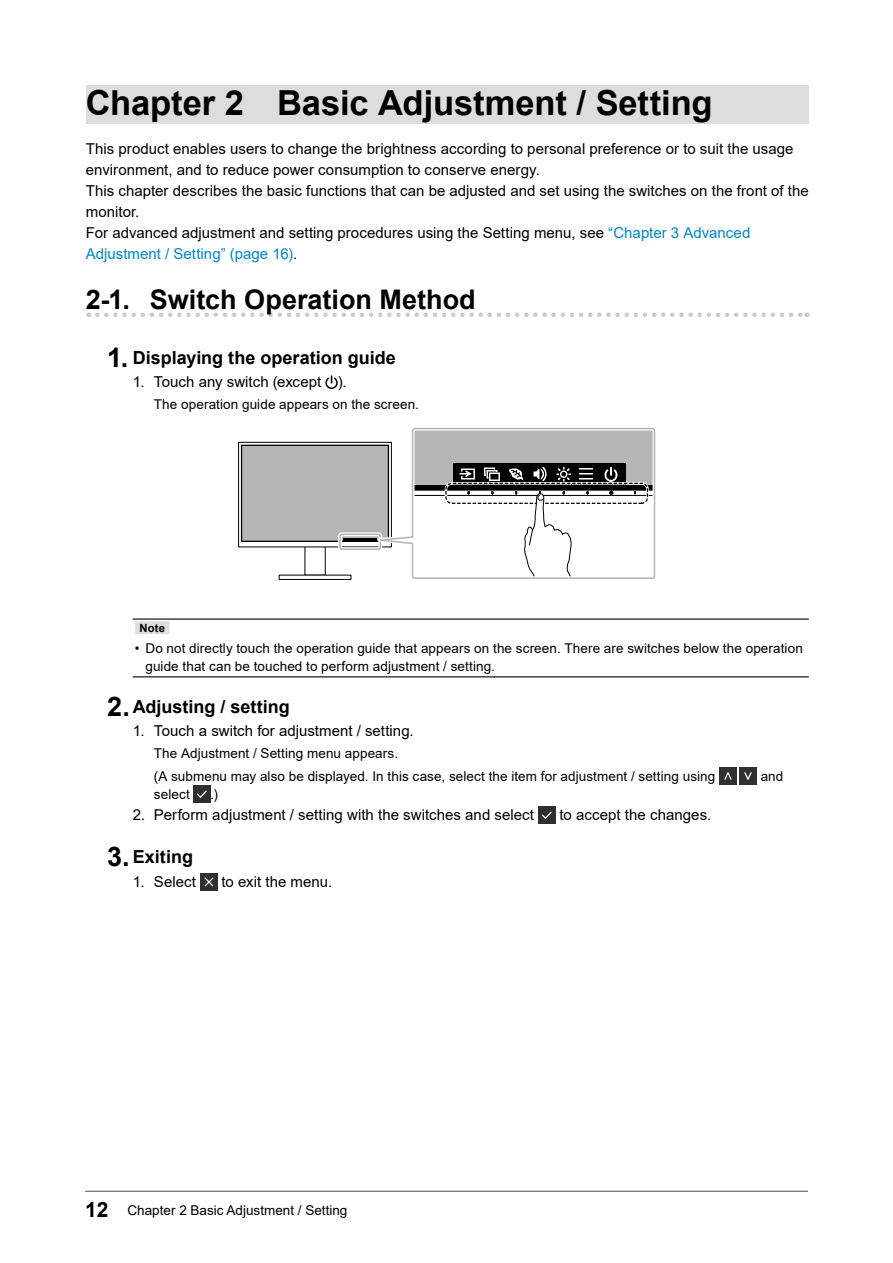
<style>
.page{position:relative;width:893px;height:1263px;background:#fff}
.page>*{position:absolute;margin:0;border:0;box-sizing:border-box;transform-origin:0 0}
.t1{font:700 34.5px "Arial";letter-spacing:-.005em;color:#000}
.t2{font:700 27px "Arial";color:#000}
.t3{font:700 18px "Arial";color:#000}
.t4{font:15px/21px "Arial";letter-spacing:.005em;color:#000}
.t5{font:13.5px/18px "Arial";letter-spacing:.005em;color:#000}
.t6{font:700 11.25px "Arial";color:#000}
.s1{color:#0087c3}
.s2{font-size:27px}
.s3{font-weight:700;font-size:21px}
</style>
<div class="page">
<div style="left:86px;top:85px;width:723px;height:39px;background:#dcdddd"></div>
<svg style="left:97px;top:312px;width:710px;height:5px"></svg>
<svg style="left:325px;top:375px;width:13px;height:14px"></svg>
<div style="left:279px;top:575px;width:72px;height:5px;border:1px solid #000"></div>
<div style="left:238px;top:442px;width:154px;height:105px;border:1px solid #000"></div>
<div style="left:242px;top:445px;width:146px;height:96px;background:#b5b6b6"></div>
<div style="left:241px;top:445px;width:148px;height:97px;border:1px solid #000"></div>
<hr style="left:343px;top:539px;width:34px;height:2px;background:#000">
<div style="left:338px;top:532px;width:44px;height:19px;border:4px solid #fff;border-radius:2px"></div>
<div style="left:339px;top:533px;width:42px;height:17px;border:2px solid #b5b6b6;border-radius:2px"></div>
<svg style="left:376px;top:427px;width:280px;height:152px"></svg>
<hr style="left:133px;top:618px;width:676px;height:2px;background:#000">
<hr style="left:133px;top:676px;width:676px;height:1px;background:#000">
<div style="left:135px;top:621px;width:34px;height:13px;background:#dcdddd"></div>
<img style="left:719px;top:767px;width:17px;height:17px">
<img style="left:740px;top:767px;width:17px;height:17px">
<img style="left:194px;top:785px;width:17px;height:17px">
<img style="left:538px;top:806px;width:17px;height:17px">
<img style="left:200px;top:873px;width:17px;height:17px">
<hr style="left:85px;top:1191px;width:723px;height:1px;background:#595757">
<h1 class="t1" style="left:86px;top:79px;width:628px">Chapter 2 Basic Adjustment / Setting</h1>
<p class="t4" style="left:86px;top:138px;width:724px">This product enables users to change the brightness according to personal preference or to suit the usage environment, and to reduce power consumption to conserve energy.<br>This chapter describes the basic functions that can be adjusted and set using the switches on the front of the monitor.<br>For advanced adjustment and setting procedures using the Setting menu, see <span class="s1">“Chapter 3 Advanced Adjustment / Setting” (page 16)</span>.</p>
<h2 class="t2" style="left:86px;top:280px;width:391px">2-1. Switch Operation Method</h2>
<p class="t3" style="left:107px;top:345px;width:290px"><span class="s2">1.</span> Displaying the operation guide</p>
<p class="t4" style="left:133px;top:371px;width:216px">1. Touch any switch (except ).</p>
<p class="t5" style="left:154px;top:395px;width:267px">The operation guide appears on the screen.</p>
<p class="t6" style="left:139px;top:620px;width:27px">Note</p>
<p class="t5" style="left:145px;top:639px;width:659px;text-indent:-11px">• Do not directly touch the operation guide that appears on the screen. There are switches below the operation guide that can be touched to perform adjustment / setting.</p>
<p class="t3" style="left:107px;top:694px;width:184px"><span class="s2">2.</span> Adjusting / setting</p>
<p class="t4" style="left:133px;top:720px;width:283px">1. Touch a switch for adjustment / setting.</p>
<p class="t5" style="left:154px;top:742px;width:563px;line-height:22.8px">The Adjustment / Setting menu appears.<br>(A submenu may also be displayed. In this case, select the item for adjustment / setting using</p>
<p class="t5" style="left:761px;top:767px;width:24px">and</p>
<p class="t5" style="left:154px;top:785px;width:37px">select</p>
<p class="t5" style="left:211px;top:785px;width:9px">.)</p>
<p class="t4" style="left:133px;top:805px;width:403px">2. Perform adjustment / setting with the switches and select</p>
<p class="t4" style="left:559px;top:805px;width:153px">to accept the changes.</p>
<p class="t3" style="left:107px;top:844px;width:87px"><span class="s2">3.</span> Exiting</p>
<p class="t4" style="left:133px;top:871px;width:65px">1. Select</p>
<p class="t4" style="left:221px;top:871px;width:112px">to exit the menu.</p>
<p class="t5" style="left:85px;top:1201px;width:264px"><span class="s3">12</span> Chapter 2 Basic Adjustment / Setting</p>
</div>
